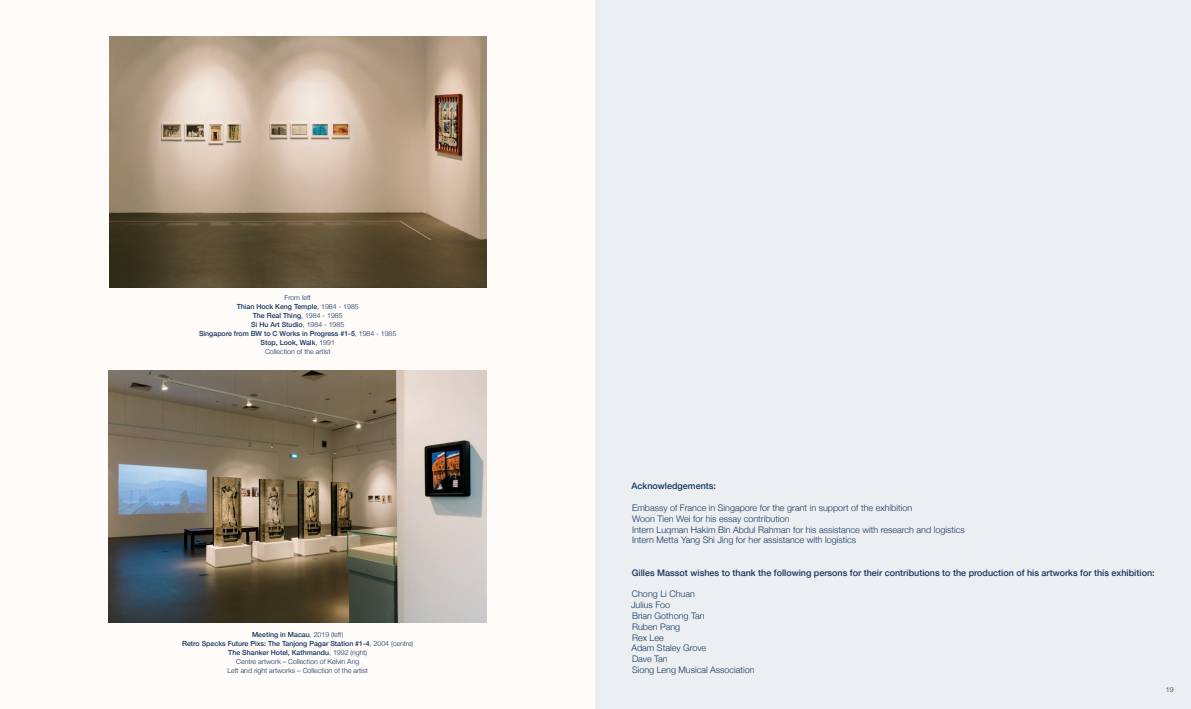
<style>
.page{position:relative;width:1191px;height:709px;background:#fff}
.page>*{position:absolute;margin:0;border:0;box-sizing:border-box;transform-origin:0 0}
.t1{font:300 9px/10.8px "Helvetica Neue";color:#15355f}
.t2{font:500 9px "Helvetica Neue";color:#15355f}
.t3{font:300 7px/9px "Helvetica Neue";color:#15355f;text-align:center}
.t4{font:500 7px/9px "Helvetica Neue";color:#15355f;text-align:center}
.s1{font-weight:300}
.s2{font-weight:500}
</style>
<div class="page">
<div style="left:0;top:0;width:595px;height:709px;background:#fefbf8"></div>
<div style="left:595px;top:0;width:596px;height:709px;background:#eceff1"></div>
<img style="left:109px;top:371px;width:378px;height:252px">
<img style="left:109px;top:36px;width:377px;height:251px">
<p class="t4" style="left:199px;top:292px;width:199px"><span class="s1">From left<br></span>Thian Hock Keng Temple<span class="s1">, 1984 - 1985<br></span>The Real Thing<span class="s1">, 1984 - 1985<br></span>Si Hu Art Studio<span class="s1">, 1984 - 1985<br></span>Singapore from BW to C Works in Progress #1-5<span class="s1">, 1984 - 1985<br></span>Stop, Look, Walk<span class="s1">, 1991<br>Collection of the artist</span></p>
<p class="t3" style="left:182px;top:630px;width:233px"><span class="s2">Meeting in Macau</span>, 2019 (left)<br><span class="s2">Retro Specks Future Pixs: The Tanjong Pagar Station #1-4</span>, 2004 (centre)<br><span class="s2">The Shanker Hotel, Kathmandu</span>, 1992 (right)<br>Centre artwork – Collection of Kelvin Ang<br>Left and right artworks – Collection of the artist</p>
<p class="t2" style="left:631px;top:479px;width:86px">Acknowledgements:</p>
<p class="t1" style="left:632px;top:501px;width:334px">Embassy of France in Singapore for the grant in support of the exhibition<br>Woon Tien Wei for his essay contribution<br>Intern Luqman Hakim Bin Abdul Rahman for his assistance with research and logistics Intern Metta Yang Shi Jing for her assistance with logistics</p>
<p class="t2" style="left:632px;top:565px;width:524px">Gilles Massot wishes to thank the following persons for their contributions to the production of his artworks for this exhibition:</p>
<p class="t1" style="left:631px;top:588px;width:125px">Chong Li Chuan<br>Julius Foo<br>Brian Gothong Tan<br>Ruben Pang<br>Rex Lee<br>Adam Staley Grove<br>Dave Tan<br>Siong Leng Musical Association</p>
<p class="t3" style="left:1165px;top:684px;width:9px">19</p>
</div>
